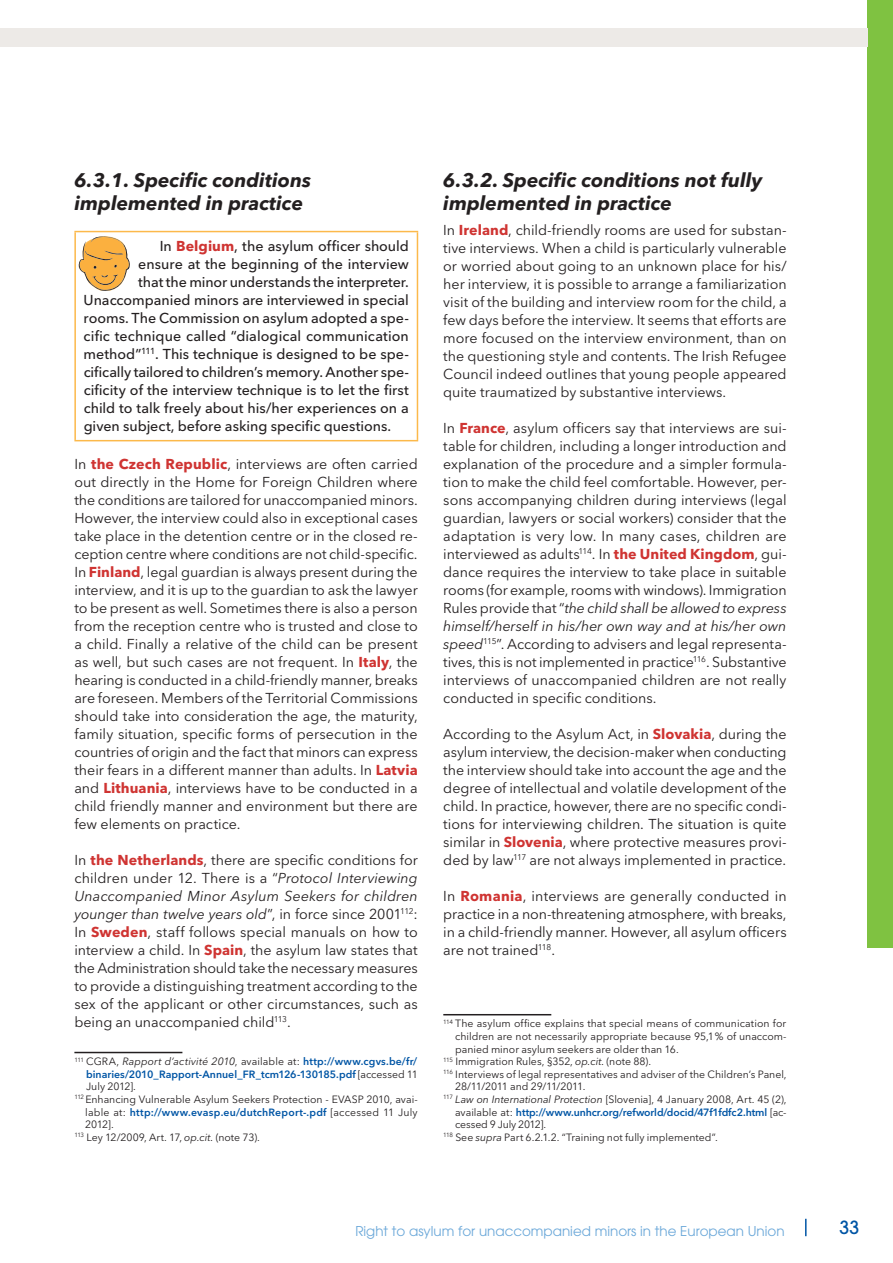
<style>
.page{position:relative;width:893px;height:1263px;background:#fff}
.page>*{position:absolute;margin:0;border:0;box-sizing:border-box;transform-origin:0 0}
.t1{font:italic 700 19.5px/23.4px "Avenir Next LT Pro";color:#231f20}
.t2{font:500 18px "ITC Avant Garde Pro";color:#0155a5}
.t3{font:14.25px/18px "Avenir Next LT Pro";color:#231f20;text-align:justify}
.t4{font:500 14.25px "Avenir Next LT Pro";color:#231f20}
.t5{font:13.5px "ITC Avant Garde Pro";color:#6ba8d9}
.t6{font:10.5px "Avenir Next LT Pro";color:#231f20}
.t7{font:600 10.5px "Avenir Next LT Pro";letter-spacing:-.005em;color:#0155a5}
.t8{font:10.5px "Avenir Next LT Pro";letter-spacing:-.03em;color:#231f20}
.s1{font-weight:700;color:#cf3432}
.s2{font-style:italic}
.s3{font-weight:400;color:#231f20}
.s4{font-weight:400;font-style:italic;color:#231f20}
</style>
<div class="page">
<svg style="left:805px;top:1219px;width:1px;height:17px"></svg>
<hr style="left:74px;top:231px;width:344px;height:1px;background:#fcb94b">
<hr style="left:74px;top:232px;width:2px;height:208px;background:#fcb94b">
<hr style="left:417px;top:232px;width:1px;height:208px;background:#fcb94b">
<hr style="left:74px;top:440px;width:344px;height:1px;background:#fcb94b">
<svg style="left:78px;top:236px;width:52px;height:55px"></svg>
<hr style="left:74px;top:1052px;width:108px;height:1px;background:#231f20">
<hr style="left:443px;top:1014px;width:108px;height:1px;background:#231f20">
<div style="left:868px;top:0;width:25px;height:947px;background:#7fc241"></div>
<div style="left:0;top:29px;width:868px;height:18px;background:#edeae7"></div>
<h1 class="t1" style="left:74px;top:168px;width:252px">6.3.1. Specific conditions implemented in practice<sup>111</sup></h1>
<p class="t4" style="left:160px;top:237px;width:251px">In <span class="s1">Belgium</span>, the asylum officer should</p>
<p class="t4" style="left:138px;top:255px;width:272px">ensure at the beginning of the interview</p>
<p class="t4" style="left:138px;top:273px;width:272px">that the minor understands the interpreter.</p>
<p class="t4" style="left:84px;top:291px;width:327px">Unaccompanied minors are interviewed in special</p>
<p class="t4" style="left:84px;top:309px;width:327px">rooms. The Commission on asylum adopted a spe-</p>
<p class="t4" style="left:84px;top:327px;width:327px">cific technique called “dialogical communication</p>
<p class="t4" style="left:84px;top:345px;width:327px">method”<sup>111</sup>. This technique is designed to be spe-</p>
<p class="t4" style="left:84px;top:363px;width:327px">cifically tailored to children’s memory. Another spe-</p>
<p class="t4" style="left:84px;top:381px;width:327px">cificity of the interview technique is to let the first</p>
<p class="t4" style="left:84px;top:399px;width:327px">child to talk freely about his/her experiences on a</p>
<p class="t4" style="left:84px;top:417px;width:309px">given subject, before asking specific questions.</p>
<p class="t3" style="left:74px;top:455px;width:345px">In <span class="s1">the Czech Republic</span>, interviews are often carried out directly in the Home for Foreign Children where the conditions are tailored for unaccompanied minors.<br>However, the interview could also in exceptional cases take place in the detention centre or in the closed re&shy;ception centre where conditions are not child-specific.<br>In <span class="s1">Finland</span>, legal guardian is always present during the interview, and it is up to the guardian to ask the lawyer to be present as well. Sometimes there is also a person from the reception centre who is trusted and close to a child. Finally a relative of the child can be present as well, but such cases are not frequent. In <span class="s1">Italy</span>, the hearing is conducted in a child-friendly manner, breaks are foreseen. Members of the Territorial Commissions should take into consideration the age, the maturity, family situation, specific forms of persecution in the countries of origin and the fact that minors can express their fears in a different manner than adults. In <span class="s1">Latvia </span>and <span class="s1">Lithuania</span>, interviews have to be conducted in a child friendly manner and environment but there are few elements on practice.</p>
<p class="t3" style="left:74px;top:851px;width:345px">In <span class="s1">the Netherlands</span>, there are specific conditions for children under 12. There is a “<span class="s2">Protocol Interviewing Unaccompanied Minor Asylum Seekers for children younger than twelve years old</span>”, in force since 2001<sup>112</sup>:<br>In <span class="s1">Sweden</span>, staff follows special manuals on how to interview a child. In <span class="s1">Spain</span>, the asylum law states that the Administration should take the necessary measures to provide a distinguishing treatment according to the sex of the applicant or other circumstances, such as being an unaccompanied child<sup>113</sup>.</p>
<p class="t7" style="left:74px;top:1055px;width:344px"><sup>111</sup> <span class="s3">CGRA,</span> <span class="s4">Rapport d’activité 2010</span><span class="s3">, available at:</span> http://www.cgvs.be/fr/</p>
<p class="t7" style="left:86px;top:1068px;width:333px">binaries/2010_Rapport-Annuel_FR_tcm126-130185.pdf <span class="s3">[accessed 11</span></p>
<p class="t6" style="left:86px;top:1080px;width:51px">July 2012].</p>
<p class="t6" style="left:74px;top:1093px;width:345px"><sup>112</sup> Enhancing Vulnerable Asylum Seekers Protection - EVASP 2010, avai-</p>
<p class="t7" style="left:85px;top:1105px;width:334px"><span class="s3">lable at:</span> http://www.evasp.eu/dutchReport-.pdf <span class="s3">[accessed 11 July</span></p>
<p class="t6" style="left:85px;top:1118px;width:30px">2012].</p>
<p class="t6" style="left:74px;top:1131px;width:187px"><sup>113</sup> Ley 12/2009, Art. 17, <span class="s2">op.cit.</span> (note 73).</p>
<h1 class="t1" style="left:443px;top:168px;width:321px">6.3.2. Specific conditions not fully implemented in practice</h1>
<p class="t3" style="left:443px;top:221px;width:345px">In <span class="s1">Ireland</span>, child-friendly rooms are used for substan&shy;tive interviews. When a child is particularly vulnerable or worried about going to an unknown place for his/ her interview, it is possible to arrange a familiarization visit of the building and interview room for the child, a few days before the interview. It seems that efforts are more focused on the interview environment, than on the questioning style and contents. The Irish Refugee Council indeed outlines that young people appeared quite traumatized by substantive interviews.</p>
<p class="t3" style="left:443px;top:419px;width:345px">In <span class="s1">France</span>, asylum officers say that interviews are sui&shy;table for children, including a longer introduction and explanation of the procedure and a simpler formula&shy;tion to make the child feel comfortable. However, per&shy;sons accompanying children during interviews (legal guardian, lawyers or social workers) consider that the adaptation is very low. In many cases, children are interviewed as adults<sup>114</sup>. In <span class="s1">the United Kingdom</span>, gui&shy;dance requires the interview to take place in suitable rooms (for example, rooms with windows). Immigration Rules provide that “<span class="s2">the child shall be allowed to express himself/herself in his/her own way and at his/her own speed</span><sup>115</sup>”. According to advisers and legal representa&shy;tives, this is not implemented in practice<sup>116</sup>. Substantive interviews of unaccompanied children are not really conducted in specific conditions.</p>
<p class="t3" style="left:443px;top:725px;width:345px">According to the Asylum Act, in <span class="s1">Slovakia</span>, during the asylum interview, the decision-maker when conducting the interview should take into account the age and the degree of intellectual and volatile development of the child. In practice, however, there are no specific condi&shy;tions for interviewing children. The situation is quite similar in <span class="s1">Slovenia</span>, where protective measures provi&shy;ded by law<sup>117</sup> are not always implemented in practice.</p>
<p class="t3" style="left:443px;top:887px;width:345px">In <span class="s1">Romania</span>, interviews are generally conducted in practice in a non-threatening atmosphere, with breaks, in a child-friendly manner. However, all asylum officers are not trained<sup>118</sup>.</p>
<p class="t6" style="left:443px;top:1017px;width:344px"><sup>114</sup> The asylum office explains that special means of communication for</p>
<p class="t6" style="left:455px;top:1030px;width:333px">children are not necessarily appropriate because 95,1% of unaccom-</p>
<p class="t6" style="left:455px;top:1042px;width:225px">panied minor asylum seekers are older than 16.</p>
<p class="t6" style="left:443px;top:1055px;width:209px"><sup>115</sup> Immigration Rules, §352, <span class="s2">op.cit.</span> (note 88).</p>
<p class="t6" style="left:443px;top:1068px;width:345px"><sup>116</sup> Interviews of legal representatives and adviser of the Children’s Panel,</p>
<p class="t8" style="left:455px;top:1080px;width:132px">28/11/2011 and 29/11/2011.</p>
<p class="t6" style="left:443px;top:1093px;width:345px"><sup>117</sup> <span class="s2">Law on International Protection</span> [Slovenia], 4 January 2008, Art. 45 (2),</p>
<p class="t7" style="left:455px;top:1105px;width:333px"><span class="s3">available at:</span> http://www.unhcr.org/refworld/docid/47f1fdfc2.html <span class="s3">[ac-</span></p>
<p class="t6" style="left:455px;top:1118px;width:93px">cessed 9 July 2012].</p>
<p class="t6" style="left:443px;top:1131px;width:276px"><sup>118</sup> See <span class="s2">supra</span> Part 6.2.1.2. “Training not fully implemented”.</p>
<p class="t5" style="left:355px;top:1223px;width:431px">Right to asylum for unaccompanied minors in the European Union</p>
<p class="t2" style="left:839px;top:1216px;width:21px">33</p>
</div>
